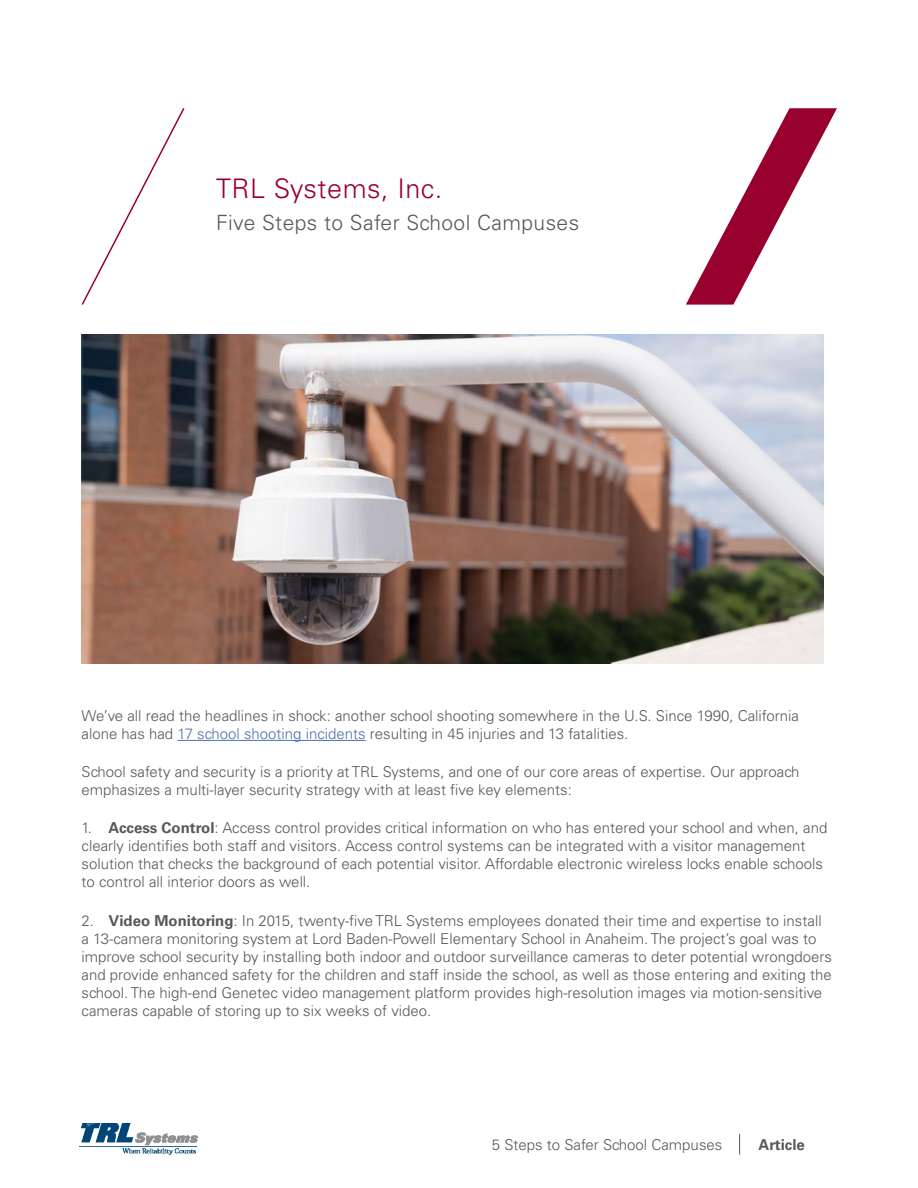
<style>
.page{position:relative;width:918px;height:1188px;background:#fff}
.page>*{position:absolute;margin:0;border:0;box-sizing:border-box;transform-origin:0 0}
.headline{font:300 27px "Univers LT Std";letter-spacing:.02em;color:#98012d}
.headline-2{font:300 21px "Univers LT Std";letter-spacing:.02em;color:#57585a}
.subhead{font:300 15px/18px "Univers LT Std";color:#57585a}
.t1{font:700 15px "Univers LT Std";color:#57585a}
.s1{color:#4d72ac}
.s2{font-weight:700}
</style>
<div class="page">
<img style="left:80px;top:1123px;width:117px;height:32px">
<svg style="left:739px;top:1134px;width:1px;height:21px"></svg>
<hr style="left:177px;top:740px;width:189px;height:1px;background:#4d72ac">
<svg style="left:81px;top:108px;width:104px;height:197px"></svg>
<svg style="left:686px;top:108px;width:151px;height:197px"></svg>
<img style="left:82px;top:335px;width:742px;height:328px">
<p class="headline" style="left:216px;top:173px;width:228px">TRL Systems, Inc.</p>
<p class="headline-2" style="left:216px;top:210px;width:365px">Five Steps to Safer School Campuses</p>
<p class="subhead" style="left:82px;top:707px;width:719px">We’ve all read the headlines in shock: another school shooting somewhere in the U.S. Since 1990, California alone has had <span class="s1">17 school shooting incidents</span> resulting in 45 injuries and 13 fatalities.</p>
<p class="subhead" style="left:82px;top:763px;width:719px">School safety and security is a priority at TRL Systems, and one of our core areas of expertise. Our approach emphasizes a multi-layer security strategy with at least five key elements:</p>
<p class="subhead" style="left:82px;top:819px;width:747px">1. <span class="s2">Access Control</span>: Access control provides critical information on who has entered your school and when, and clearly identifies both staff and visitors. Access control systems can be integrated with a visitor management solution that checks the background of each potential visitor. Affordable electronic wireless locks enable schools to control all interior doors as well.</p>
<p class="subhead" style="left:82px;top:911px;width:752px">2. <span class="s2">Video Monitoring</span>: In 2015, twenty-five TRL Systems employees donated their time and expertise to install a 13-camera monitoring system at Lord Baden-Powell Elementary School in Anaheim. The project’s goal was to improve school security by installing both indoor and outdoor surveillance cameras to deter potential wrongdoers and provide enhanced safety for the children and staff inside the school, as well as those entering and exiting the school. The high-end Genetec video management platform provides high-resolution images via motion-sensitive cameras capable of storing up to six weeks of video.</p>
<p class="subhead" style="left:492px;top:1135px;width:232px">5 Steps to Safer School Campuses</p>
<p class="t1" style="left:759px;top:1136px;width:48px">Article</p>
</div>
